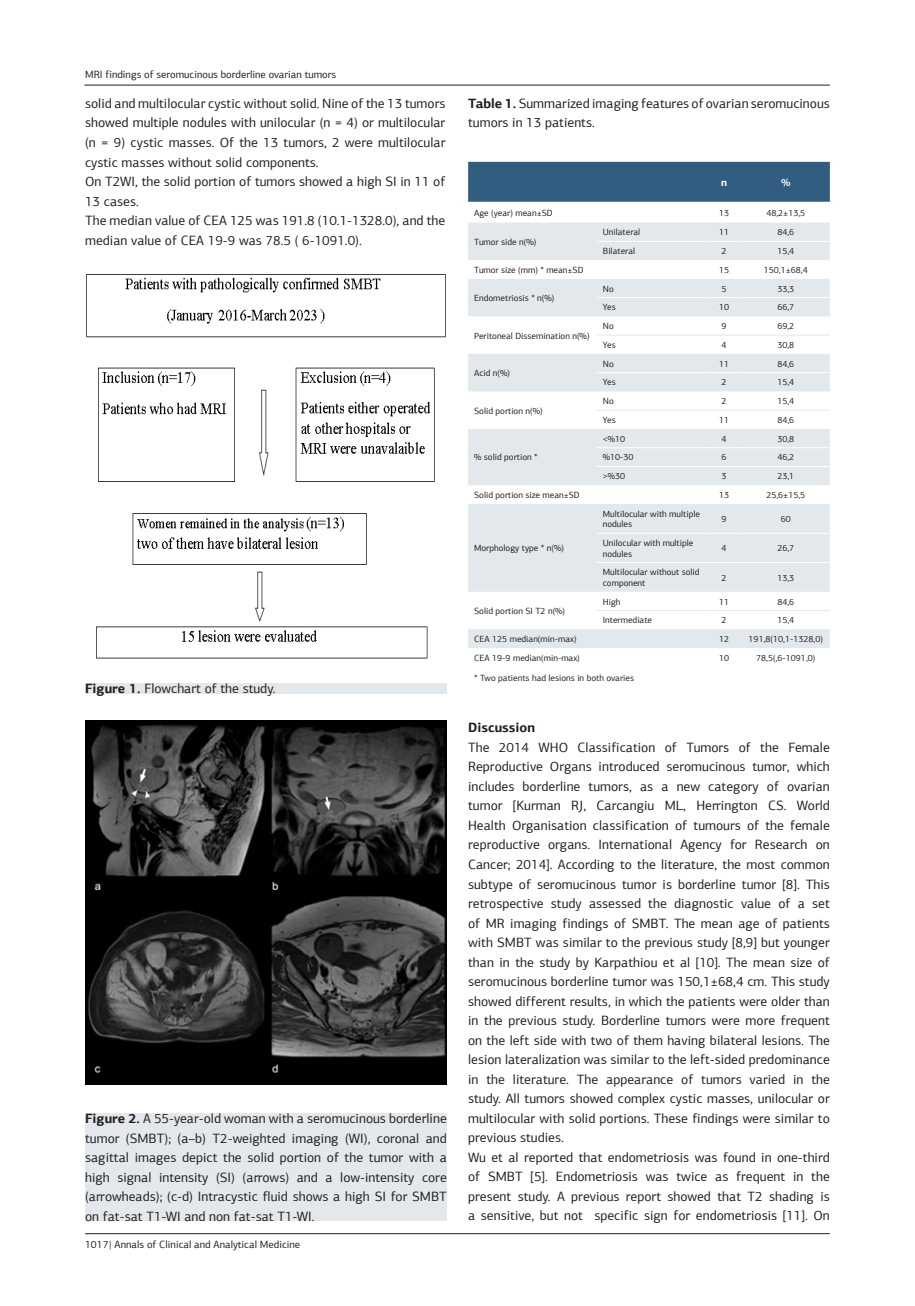
<style>
.page{position:relative;width:915px;height:1306px;background:#fff}
.page>*{position:absolute;margin:0;border:0;box-sizing:border-box;transform-origin:0 0}
.t1{font:13.5px/19.5px "PF Agora Sans Pro";color:#231f20;text-align:justify}
.t2{font:700 13.5px "PF Agora Sans Pro";color:#231f20}
.t3{font:10.5px "PF Agora Sans Pro";color:#231f20}
.t4{font:700 10.5px "PF Agora Sans Pro";color:#fff}
.t5{font:9px/10.5px "PF Agora Sans Pro";color:#231f20}
.s1{font-weight:700}
</style>
<div class="page">
<hr style="left:85px;top:1233px;width:744px;height:1px;background:#231f20">
<hr style="left:84px;top:85px;width:745px;height:1px;background:#231f20">
<div style="left:468px;top:162px;width:361px;height:40px;background:#315e80"></div>
<svg style="left:468px;top:222px;width:361px;height:426px;fill:#e2e8eb"></svg>
<hr style="left:596px;top:241px;width:110px;height:1px;background:#fff">
<hr style="left:706px;top:241px;width:35px;height:1px;background:#fff">
<hr style="left:741px;top:241px;width:88px;height:1px;background:#fff">
<hr style="left:596px;top:297px;width:110px;height:1px;background:#fff">
<hr style="left:706px;top:297px;width:35px;height:1px;background:#fff">
<hr style="left:741px;top:297px;width:88px;height:1px;background:#fff">
<hr style="left:596px;top:335px;width:110px;height:1px;background:#e2e8eb">
<hr style="left:706px;top:335px;width:35px;height:1px;background:#e2e8eb">
<hr style="left:741px;top:335px;width:88px;height:1px;background:#e2e8eb">
<hr style="left:596px;top:372px;width:110px;height:1px;background:#fff">
<hr style="left:706px;top:372px;width:35px;height:1px;background:#fff">
<hr style="left:741px;top:372px;width:88px;height:1px;background:#fff">
<hr style="left:596px;top:410px;width:110px;height:1px;background:#e2e8eb">
<hr style="left:706px;top:410px;width:35px;height:1px;background:#e2e8eb">
<hr style="left:741px;top:410px;width:88px;height:1px;background:#e2e8eb">
<hr style="left:596px;top:447px;width:110px;height:1px;background:#fff">
<hr style="left:706px;top:447px;width:35px;height:1px;background:#fff">
<hr style="left:741px;top:447px;width:88px;height:1px;background:#fff">
<hr style="left:596px;top:466px;width:110px;height:1px;background:#fff">
<hr style="left:706px;top:466px;width:35px;height:1px;background:#fff">
<hr style="left:741px;top:466px;width:88px;height:1px;background:#fff">
<hr style="left:596px;top:533px;width:110px;height:1px;background:#fff">
<hr style="left:706px;top:533px;width:35px;height:1px;background:#fff">
<hr style="left:741px;top:533px;width:88px;height:1px;background:#fff">
<hr style="left:596px;top:562px;width:110px;height:1px;background:#fff">
<hr style="left:706px;top:562px;width:35px;height:1px;background:#fff">
<hr style="left:741px;top:562px;width:88px;height:1px;background:#fff">
<hr style="left:596px;top:610px;width:110px;height:1px;background:#e2e8eb">
<hr style="left:706px;top:610px;width:35px;height:1px;background:#e2e8eb">
<hr style="left:741px;top:610px;width:88px;height:1px;background:#e2e8eb">
<div style="left:85px;top:1113px;width:361px;height:107px;background:#e2e8eb"></div>
<img style="left:85px;top:720px;width:361px;height:364px">
<img style="left:86px;top:274px;width:360px;height:385px">
<div style="left:85px;top:683px;width:361px;height:10px;background:#e2e8eb"></div>
<p class="t3" style="left:85px;top:68px;width:252px">MRI findings of seromucinous borderline ovarian tumors</p>
<p class="t1" style="left:85px;top:94px;width:362px">solid and multilocular cystic without solid. Nine of the 13 tumors showed multiple nodules with unilocular (n = 4) or multilocular (n = 9) cystic masses. Of the 13 tumors, 2 were multilocular cystic masses without solid components.</p>
<p class="t1" style="left:85px;top:172px;width:361px">On T2WI, the solid portion of tumors showed a high SI in 11 of<br>13 cases.</p>
<p class="t1" style="left:85px;top:211px;width:361px">The median value of CEA 125 was 191.8 (10.1-1328.0), and the median value of CEA 19-9 was 78.5 ( 6-1091.0).</p>
<p class="t1" style="left:85px;top:678px;width:192px"><span class="s1">Figure 1.</span> Flowchart of the study.</p>
<p class="t1" style="left:85px;top:1108px;width:363px"><span class="s1">Figure 2.</span> A 55-year-old woman with a seromucinous borderline tumor (SMBT); (a–b) T2-weighted imaging (WI), coronal and sagittal images depict the solid portion of the tumor with a high signal intensity (SI) (arrows) and a low-intensity core (arrowheads); (c-d) Intracystic fluid shows a high SI for SMBT on fat-sat T1-WI and non fat-sat T1-WI.</p>
<p class="t3" style="left:85px;top:1238px;width:216px">1017| Annals of Clinical and Analytical Medicine</p>
<p class="t1" style="left:468px;top:94px;width:363px"><span class="s1">Table 1.</span> Summarized imaging features of ovarian seromucinous tumors in 13 patients.</p>
<p class="t4" style="left:720px;top:175px;width:7px">n</p>
<p class="t4" style="left:780px;top:175px;width:11px">%</p>
<p class="t5" style="left:474px;top:207px;width:80px">Age (year) mean±SD</p>
<p class="t5" style="left:718px;top:207px;width:12px">13</p>
<p class="t5" style="left:766px;top:207px;width:40px">48,2±13,5</p>
<p class="t5" style="left:474px;top:236px;width:64px">Tumor side n(%)</p>
<p class="t5" style="left:602px;top:227px;width:39px">Unilateral</p>
<p class="t5" style="left:718px;top:227px;width:12px">11</p>
<p class="t5" style="left:777px;top:227px;width:18px">84,6</p>
<p class="t5" style="left:602px;top:246px;width:34px">Bilateral</p>
<p class="t5" style="left:721px;top:246px;width:7px">2</p>
<p class="t5" style="left:777px;top:246px;width:18px">15,4</p>
<p class="t5" style="left:474px;top:264px;width:111px">Tumor size (mm) * mean±SD</p>
<p class="t5" style="left:718px;top:264px;width:12px">15</p>
<p class="t5" style="left:763px;top:264px;width:45px">150,1±68,4</p>
<p class="t5" style="left:474px;top:293px;width:82px">Endometriosis * n(%)</p>
<p class="t5" style="left:602px;top:283px;width:12px">No</p>
<p class="t5" style="left:721px;top:283px;width:7px">5</p>
<p class="t5" style="left:777px;top:283px;width:18px">33,3</p>
<p class="t5" style="left:602px;top:302px;width:14px">Yes</p>
<p class="t5" style="left:718px;top:302px;width:12px">10</p>
<p class="t5" style="left:777px;top:302px;width:18px">66,7</p>
<p class="t5" style="left:474px;top:330px;width:117px">Peritoneal Dissemination n(%)</p>
<p class="t5" style="left:474px;top:368px;width:37px">Acid n(%)</p>
<p class="t5" style="left:474px;top:405px;width:70px">Solid portion n(%)</p>
<p class="t5" style="left:474px;top:452px;width:65px">% solid portion *</p>
<p class="t5" style="left:602px;top:321px;width:12px">No</p>
<p class="t5" style="left:721px;top:321px;width:7px">9</p>
<p class="t5" style="left:777px;top:321px;width:18px">69,2</p>
<p class="t5" style="left:602px;top:339px;width:14px">Yes</p>
<p class="t5" style="left:721px;top:339px;width:7px">4</p>
<p class="t5" style="left:777px;top:339px;width:18px">30,8</p>
<p class="t5" style="left:602px;top:358px;width:12px">No</p>
<p class="t5" style="left:718px;top:358px;width:12px">11</p>
<p class="t5" style="left:777px;top:358px;width:18px">84,6</p>
<p class="t5" style="left:602px;top:377px;width:14px">Yes</p>
<p class="t5" style="left:721px;top:377px;width:7px">2</p>
<p class="t5" style="left:777px;top:377px;width:18px">15,4</p>
<p class="t5" style="left:602px;top:396px;width:12px">No</p>
<p class="t5" style="left:721px;top:396px;width:7px">2</p>
<p class="t5" style="left:777px;top:396px;width:18px">15,4</p>
<p class="t5" style="left:602px;top:414px;width:14px">Yes</p>
<p class="t5" style="left:718px;top:414px;width:12px">11</p>
<p class="t5" style="left:777px;top:414px;width:18px">84,6</p>
<p class="t5" style="left:602px;top:433px;width:24px">&lt;%10</p>
<p class="t5" style="left:721px;top:433px;width:7px">4</p>
<p class="t5" style="left:777px;top:433px;width:18px">30,8</p>
<p class="t5" style="left:602px;top:452px;width:32px">%10-30</p>
<p class="t5" style="left:721px;top:452px;width:7px">6</p>
<p class="t5" style="left:777px;top:452px;width:18px">46,2</p>
<p class="t5" style="left:602px;top:471px;width:24px">&gt;%30</p>
<p class="t5" style="left:721px;top:471px;width:7px">3</p>
<p class="t5" style="left:777px;top:471px;width:18px">23,1</p>
<p class="t5" style="left:474px;top:489px;width:107px">Solid portion size mean±SD</p>
<p class="t5" style="left:718px;top:489px;width:12px">13</p>
<p class="t5" style="left:766px;top:489px;width:40px">25,6±15,5</p>
<p class="t5" style="left:474px;top:543px;width:91px">Morphology type * n(%)</p>
<p class="t5" style="left:474px;top:605px;width:92px">Solid portion SI T2 n(%)</p>
<p class="t5" style="left:602px;top:508px;width:99px">Multilocular with multiple nodules</p>
<p class="t5" style="left:721px;top:513px;width:7px">9</p>
<p class="t5" style="left:780px;top:513px;width:12px">60</p>
<p class="t5" style="left:602px;top:537px;width:92px">Unilocular with multiple nodules</p>
<p class="t5" style="left:721px;top:543px;width:7px">4</p>
<p class="t5" style="left:777px;top:543px;width:18px">26,7</p>
<p class="t5" style="left:602px;top:567px;width:98px">Multilocular without solid component</p>
<p class="t5" style="left:721px;top:572px;width:7px">2</p>
<p class="t5" style="left:777px;top:572px;width:18px">13,3</p>
<p class="t5" style="left:602px;top:596px;width:19px">High</p>
<p class="t5" style="left:718px;top:596px;width:12px">11</p>
<p class="t5" style="left:777px;top:596px;width:18px">84,6</p>
<p class="t5" style="left:602px;top:615px;width:51px">Intermediate</p>
<p class="t5" style="left:721px;top:615px;width:7px">2</p>
<p class="t5" style="left:777px;top:615px;width:18px">15,4</p>
<p class="t5" style="left:474px;top:633px;width:104px">CEA 125 median(min-max)</p>
<p class="t5" style="left:718px;top:633px;width:12px">12</p>
<p class="t5" style="left:748px;top:633px;width:76px">191,8(10,1-1328,0)</p>
<p class="t5" style="left:474px;top:652px;width:107px">CEA 19-9 median(min-max)</p>
<p class="t5" style="left:718px;top:652px;width:12px">10</p>
<p class="t5" style="left:755px;top:652px;width:61px">78,5(,6-1091,0)</p>
<p class="t5" style="left:474px;top:672px;width:161px">* Two patients had lesions in both ovaries</p>
<p class="t2" style="left:468px;top:719px;width:68px">Discussion</p>
<p class="t1" style="left:468px;top:737px;width:363px">The 2014 WHO Classification of Tumors of the Female Reproductive Organs introduced seromucinous tumor, which includes borderline tumors, as a new category of ovarian tumor [Kurman RJ, Carcangiu ML, Herrington CS. World Health Organisation classification of tumours of the female reproductive organs. International Agency for Research on Cancer; 2014]. According to the literature, the most common subtype of seromucinous tumor is borderline tumor [8]. This retrospective study assessed the diagnostic value of a set of MR imaging findings of SMBT. The mean age of patients with SMBT was similar to the previous study [8,9] but younger than in the study by Karpathiou et al [10]. The mean size of seromucinous borderline tumor was 150,1±68,4 cm. This study showed different results, in which the patients were older than in the previous study. Borderline tumors were more frequent on the left side with two of them having bilateral lesions. The lesion lateralization was similar to the left-sided predominance in the literature. The appearance of tumors varied in the study. All tumors showed complex cystic masses, unilocular or multilocular with solid portions. These findings were similar to previous studies.</p>
<p class="t1" style="left:468px;top:1147px;width:363px">Wu et al reported that endometriosis was found in one-third of SMBT [5]. Endometriosis was twice as frequent in the present study. A previous report showed that T2 shading is a sensitive, but not specific sign for endometriosis [11]. On</p>
</div>
